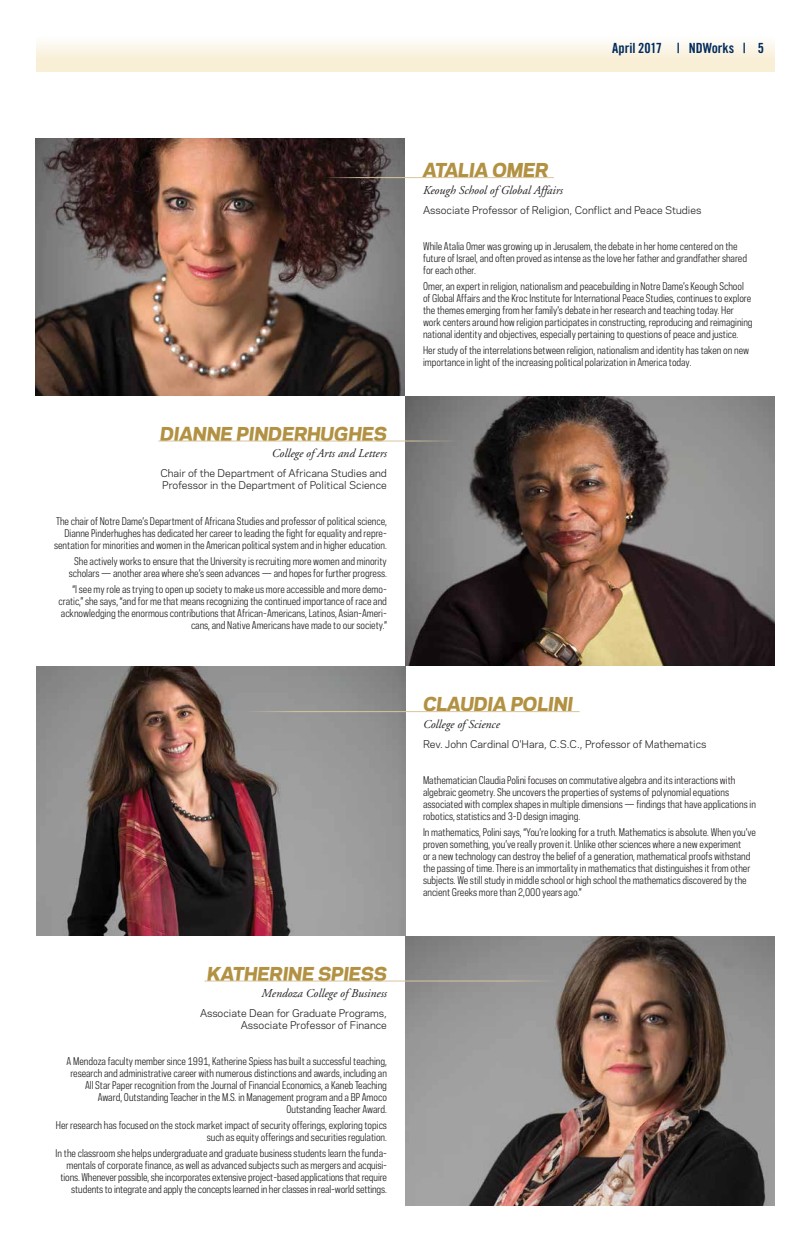
<style>
.page{position:relative;width:810px;height:1242px;background:#fff}
.page>*{position:absolute;margin:0;border:0;box-sizing:border-box;transform-origin:0 0}
.t1{font:italic 800 18px "Galaxie Polaris";color:#b29142}
.t2{font:14px "Trade Gothic Bold Cond Twenty";letter-spacing:-.01em;color:#002b5c}
.t3{font:italic 12px "Adobe Garamond";color:#231f20}
.t4{font:10px/12px "Galaxie Polaris Condensed";color:#231f20}
.t5{font:10px/12px "Galaxie Polaris";color:#231f20}
</style>
<div class="page">
<div style="left:36px;top:36px;width:738px;height:36px;background:linear-gradient(to bottom,#fdfcf9,#f8ecd0)"></div>
<img style="left:36px;top:666px;width:369px;height:270px">
<img style="left:405px;top:936px;width:369px;height:270px">
<img style="left:405px;top:396px;width:369px;height:270px">
<img style="left:36px;top:138px;width:369px;height:258px">
<hr style="left:324px;top:177px;width:230px;height:1px;background:#d7c59f">
<hr style="left:158px;top:441px;width:300px;height:1px;background:#d7c59f">
<hr style="left:204px;top:981px;width:356px;height:1px;background:#d7c59f">
<hr style="left:244px;top:711px;width:336px;height:1px;background:#d7c59f">
<h2 class="t2" style="left:612px;top:40px;width:153px">April 2017 | NDWorks | 5</h2>
<h1 class="t1" style="left:160px;top:418px;width:228px">DIANNE PINDERHUGHES</h1>
<p class="t3" style="left:272px;top:447px;width:117px">College of Arts and Letters</p>
<p class="t5" style="left:160px;top:467px;width:228px">Chair of the Department of Africana Studies and<br>Professor in the Department of Political Science</p>
<p class="t4" style="left:54px;top:515px;width:334px;text-align:right">The chair of Notre Dame’s Department of Africana Studies and professor of political science,<br>Dianne Pinderhughes has dedicated her career to leading the fight for equality and repre&shy;sentation for minorities and women in the American political system and in higher education.</p>
<p class="t4" style="left:69px;top:555px;width:320px;text-align:center">She actively works to ensure that the University is recruiting more women and minority scholars — another area where she’s seen advances — and hopes for further progress.</p>
<p class="t4" style="left:59px;top:583px;width:330px;text-align:right">“I see my role as trying to open up society to make us more accessible and more demo&shy;cratic,” she says, “and for me that means recognizing the continued importance of race and acknowledging the enormous contributions that African-Americans, Latinos, Asian-Ameri&shy;cans, and Native Americans have made to our society.”</p>
<h1 class="t1" style="left:207px;top:958px;width:181px">KATHERINE SPIESS</h1>
<p class="t3" style="left:262px;top:987px;width:127px">Mendoza College of Business</p>
<p class="t5" style="left:200px;top:1007px;width:188px;text-align:right">Associate Dean for Graduate Programs,<br>Associate Professor of Finance</p>
<p class="t4" style="left:67px;top:1055px;width:322px;text-align:right">A Mendoza faculty member since 1991, Katherine Spiess has built a successful teaching, research and administrative career with numerous distinctions and awards, including an All Star Paper recognition from the Journal of Financial Economics, a Kaneb Teaching Award, Outstanding Teacher in the M.S. in Management program and a BP Amoco Outstanding Teacher Award.</p>
<p class="t4" style="left:56px;top:1119px;width:333px;text-align:right">Her research has focused on the stock market impact of security offerings, exploring topics such as equity offerings and securities regulation.</p>
<p class="t4" style="left:56px;top:1147px;width:333px;text-align:right">In the classroom she helps undergraduate and graduate business students learn the funda&shy;mentals of corporate finance, as well as advanced subjects such as mergers and acquisi&shy;tions. Whenever possible, she incorporates extensive project-based applications that require students to integrate and apply the concepts learned in her classes in real-world settings.</p>
<h1 class="t1" style="left:423px;top:155px;width:127px">ATALIA OMER</h1>
<p class="t3" style="left:423px;top:184px;width:142px">Keough School of Global Affairs</p>
<p class="t5" style="left:423px;top:204px;width:280px">Associate Professor of Religion, Conflict and Peace Studies</p>
<p class="t4" style="left:423px;top:240px;width:326px">While Atalia Omer was growing up in Jerusalem, the debate in her home centered on the future of Israel, and often proved as intense as the love her father and grandfather shared for each other.</p>
<p class="t4" style="left:423px;top:280px;width:331px">Omer, an expert in religion, nationalism and peacebuilding in Notre Dame’s Keough School of Global Affairs and the Kroc Institute for International Peace Studies, continues to explore the themes emerging from her family’s debate in her research and teaching today. Her work centers around how religion participates in constructing, reproducing and reimagining national identity and objectives, especially pertaining to questions of peace and justice.</p>
<p class="t4" style="left:423px;top:344px;width:327px">Her study of the interrelations between religion, nationalism and identity has taken on new importance in light of the increasing political polarization in America today.</p>
<h1 class="t1" style="left:423px;top:689px;width:152px">CLAUDIA POLINI</h1>
<p class="t3" style="left:423px;top:718px;width:78px">College of Science</p>
<p class="t5" style="left:423px;top:738px;width:285px">Rev. John Cardinal O'Hara, C.S.C., Professor of Mathematics</p>
<p class="t4" style="left:423px;top:774px;width:334px">Mathematician Claudia Polini focuses on commutative algebra and its interactions with algebraic geometry. She uncovers the properties of systems of polynomial equations associated with complex shapes in multiple dimensions — findings that have applications in robotics, statistics and 3-D design imaging.</p>
<p class="t4" style="left:423px;top:826px;width:334px">In mathematics, Polini says, “You’re looking for a truth. Mathematics is absolute. When you’ve proven something, you’ve really proven it. Unlike other sciences where a new experiment<br>or a new technology can destroy the belief of a generation, mathematical proofs withstand the passing of time. There is an immortality in mathematics that distinguishes it from other subjects. We still study in middle school or high school the mathematics discovered by the ancient Greeks more than 2,000 years ago.”</p>
</div>
